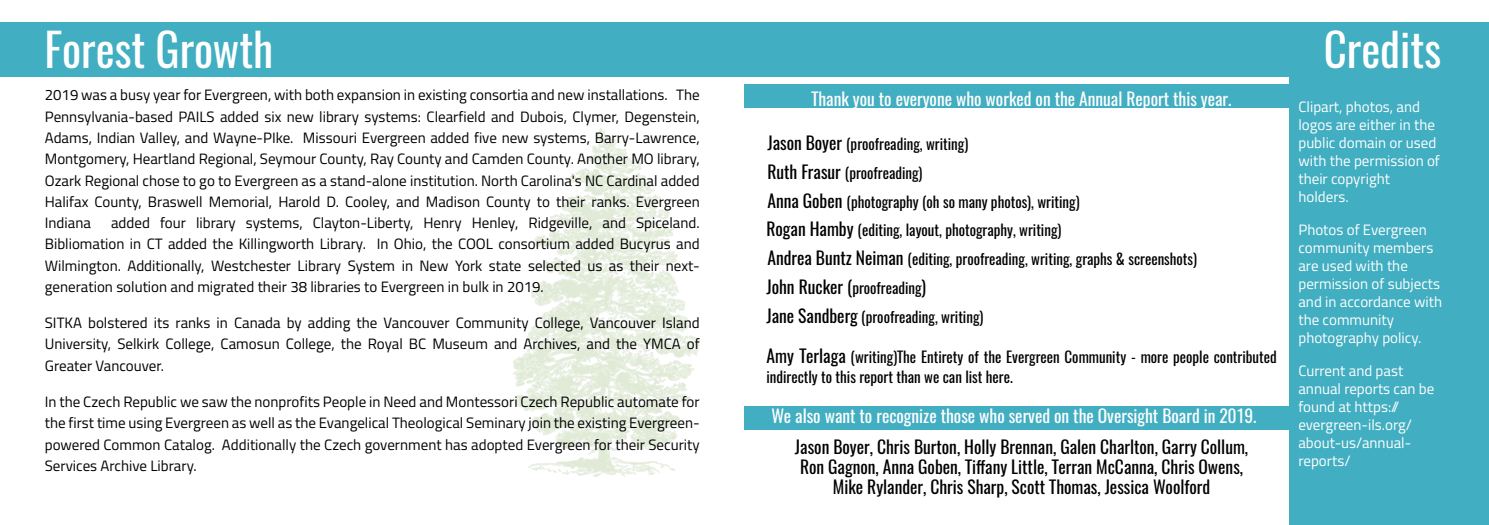
<style>
.page{position:relative;width:1489px;height:525px;background:#fff}
.page>*{position:absolute;margin:0;border:0;box-sizing:border-box;transform-origin:0 0}
.t1{font:45px "Oswald";color:#fff}
.t2{font:17.5px/20px "Oswald";color:#000;text-align:center}
.t3{font:17.5px "Oswald";color:#fff}
.t4{font:15px/21.2px "Titillium";color:#000;text-align:justify}
.t5{font:15px/28.8px "Oswald";color:#000}
.t6{font:15px/18px "Titillium";color:#fff}
.s1{font-size:17.5px}
.s2{font-size:15px}
</style>
<div class="page">
<img style="left:513px;top:129px;width:186px;height:347px">
<div style="left:0;top:22px;width:1488px;height:55px;background:#41aec1"></div>
<div style="left:1289px;top:77px;width:199px;height:447px;background:#41aec1"></div>
<div style="left:744px;top:406px;width:554px;height:23px;background:#41aec1"></div>
<div style="left:744px;top:85px;width:554px;height:23px;background:#41aec1"></div>
<h1 class="t1" style="left:45px;top:19px;width:230px">Forest Growth</h1>
<h1 class="t1" style="left:1323px;top:19px;width:119px">Credits</h1>
<p class="t6" style="left:1298px;top:99px;width:143px">Clipart, photos, and logos are either in the public domain or used with the permission of their copyright holders.</p>
<p class="t6" style="left:1298px;top:222px;width:145px">Photos of Evergreen community members are used with the permission of subjects and in accordance with the community photography policy.</p>
<p class="t6" style="left:1298px;top:363px;width:137px">Current and past annual reports can be found at https:// evergreen-ils.org/ about-us/annual&shy;reports/</p>
<p class="t4" style="left:45px;top:86px;width:656px">2019 was a busy year for Evergreen, with both expansion in existing consortia and new installations. The Pennsylvania-based PAILS added six new library systems: Clearfield and Dubois, Clymer, Degenstein, Adams, Indian Valley, and Wayne-PIke. Missouri Evergreen added five new systems, Barry-Lawrence, Montgomery, Heartland Regional, Seymour County, Ray County and Camden County. Another MO library, Ozark Regional chose to go to Evergreen as a stand-alone institution. North Carolina's NC Cardinal added Halifax County, Braswell Memorial, Harold D. Cooley, and Madison County to their ranks. Evergreen Indiana</p>
<p class="t3" style="left:811px;top:86px;width:421px">Thank you to everyone who worked on the Annual Report this year.</p>
<p class="t5" style="left:766px;top:129px;width:432px"><span class="s1">Jason Boyer</span> (proofreading, writing)<br><span class="s1">Ruth Frasur</span> (proofreading)<br><span class="s1">Anna Goben</span> (photography (oh so many photos), writing)<br><span class="s1">Rogan Hamby</span> (editing, layout, photography, writing)<br><span class="s1">Andrea Buntz Neiman</span> (editing, proofreading, writing, graphs &amp; screenshots)</p>
<p class="t2" style="left:766px;top:277px;width:161px">John Rucker (<span class="s2">proofreading</span>)</p>
<p class="t5" style="left:766px;top:302px;width:218px"><span class="s1">Jane Sandberg</span> (proofreading, writing)</p>
<p class="t5" style="left:766px;top:346px;width:511px;line-height:20px"><span class="s1">Amy Terlaga</span> (writing)The Entirety of the Evergreen Community - more people contributed indirectly to this report than we can list here.</p>
<p class="t4" style="left:45px;top:213px;width:656px;text-indent:66px">added four library systems, Clayton-Liberty, Henry Henley, Ridgeville, and Spiceland.<br>Bibliomation in CT added the Killingworth Library. In Ohio, the COOL consortium added Bucyrus and Wilmington. Additionally, Westchester Library System in New York state selected us as their next&shy;generation solution and migrated their 38 libraries to Evergreen in bulk in 2019.</p>
<p class="t4" style="left:45px;top:313px;width:656px">SITKA bolstered its ranks in Canada by adding the Vancouver Community College, Vancouver Island University, Selkirk College, Camosun College, the Royal BC Museum and Archives, and the YMCA of Greater Vancouver.</p>
<p class="t4" style="left:45px;top:392px;width:656px">In the Czech Republic we saw the nonprofits People in Need and Montessori Czech Republic automate for the first time using Evergreen as well as the Evangelical Theological Seminary join the existing Evergreen&shy;powered Common Catalog. Additionally the Czech government has adopted Evergreen for their Security Services Archive Library.</p>
<p class="t3" style="left:771px;top:404px;width:486px">We also want to recognize those who served on the Oversight Board in 2019.</p>
<p class="t2" style="left:795px;top:436px;width:454px">Jason Boyer, Chris Burton, Holly Brennan, Galen Charlton, Garry Collum,<br>Ron Gagnon, Anna Goben, Tiffany Little, Terran McCanna, Chris Owens,<br>Mike Rylander, Chris Sharp, Scott Thomas, Jessica Woolford</p>
</div>
